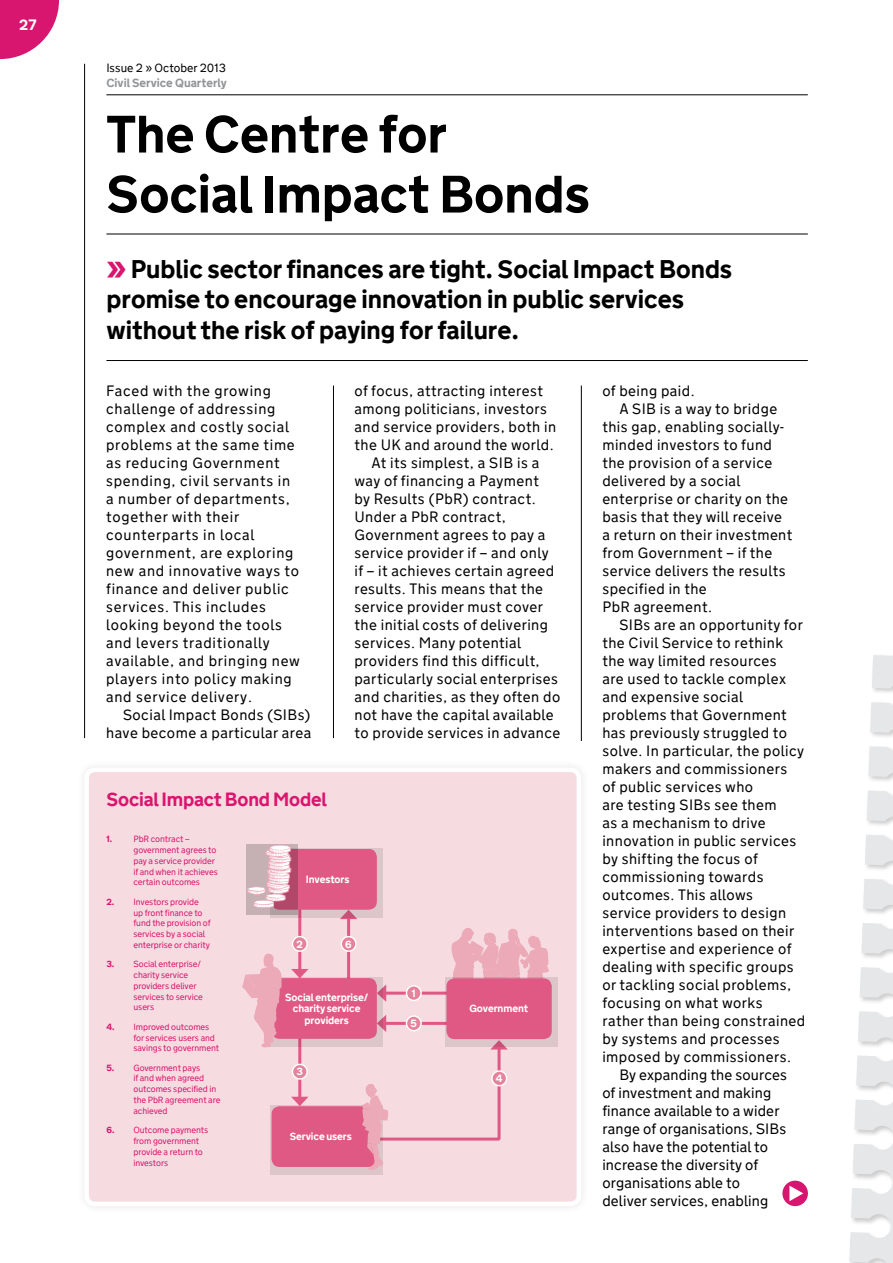
<style>
.page{position:relative;width:893px;height:1263px;background:#fff}
.page>*{position:absolute;margin:0;border:0;box-sizing:border-box;transform-origin:0 0}
.t1{font:700 52.5px/60px "GDS Transport Website";color:#000}
.t2{font:700 25.5px/30.6px "GDS Transport Website";color:#000}
.t3{font:700 19.05px "GDS Transport Website";letter-spacing:-.01em;color:#d9166f}
.t4{font:15px/18px "GDS Transport Website";letter-spacing:.03em;color:#000}
.t5{font:15px/18px "GDS Transport Website";letter-spacing:.05em;color:#000}
.t6{font:15px/18px "GDS Transport Website";letter-spacing:.01em;color:#000}
.t7{font:700 15px "GDS Transport Website";color:#fff}
.t8{font:700 12px "GDS Transport Website";color:#939598}
.t9{font:12px "GDS Transport Website";color:#000}
.t10{font:700 10.5px/11.4px "GDS Transport Website";letter-spacing:-.01em;color:#fff;text-align:center}
.t11{font:9px/10.8px "GDS Transport Website";letter-spacing:-.01em;color:#d9166f}
.s1{font-size:31.5px;color:#d9166f}
.s2{font-weight:700}
</style>
<div class="page">
<svg style="left:0;top:0;width:59px;height:59px"></svg>
<hr style="left:581px;top:385px;width:1px;height:356px;background:#000">
<hr style="left:333px;top:385px;width:1px;height:353px;background:#000">
<hr style="left:106px;top:95px;width:702px;height:1px;background:#000">
<hr style="left:84px;top:64px;width:1px;height:674px;background:#000">
<hr style="left:106px;top:234px;width:702px;height:1px;background:#000">
<hr style="left:106px;top:360px;width:702px;height:1px;background:#000">
<svg style="left:782px;top:1180px;width:26px;height:26px"></svg>
<svg style="left:849px;top:655px;width:44px;height:608px"></svg>
<div style="left:77px;top:760px;width:513px;height:454px;background:#fafafa"></div>
<div style="left:87px;top:770px;width:492px;height:434px;background:#f6dce0;border-radius:9px"></div>
<div style="left:84px;top:767px;width:497px;height:439px;border:4px solid #fff;border-radius:9px"></div>
<hr style="left:298px;top:908px;width:3px;height:64px;background:#df5984">
<svg style="left:291px;top:969px;width:18px;height:8px"></svg>
<svg style="left:292px;top:936px;width:15px;height:15px"></svg>
<div style="left:292px;top:936px;width:16px;height:16px;border:1px solid #fff;border-radius:50%"></div>
<hr style="left:298px;top:1036px;width:3px;height:63px;background:#df5984">
<svg style="left:291px;top:1097px;width:17px;height:8px"></svg>
<div style="left:292px;top:1064px;width:15px;height:15px;background:#e5839d;border-radius:50%"></div>
<div style="left:292px;top:1064px;width:16px;height:16px;border:1px solid #fff;border-radius:50%"></div>
<hr style="left:347px;top:916px;width:3px;height:65px;background:#df5984">
<svg style="left:340px;top:917px;width:17px;height:2px"></svg>
<div style="left:341px;top:936px;width:15px;height:15px;background:#e5839d;border-radius:50%"></div>
<div style="left:341px;top:936px;width:16px;height:16px;border:1px solid #fff;border-radius:50%"></div>
<hr style="left:384px;top:992px;width:65px;height:3px;background:#df5984">
<svg style="left:383px;top:985px;width:3px;height:17px"></svg>
<hr style="left:384px;top:1022px;width:65px;height:3px;background:#df5984">
<svg style="left:383px;top:1015px;width:3px;height:17px"></svg>
<div style="left:406px;top:986px;width:15px;height:14px;background:#e5839d;border-radius:50%"></div>
<div style="left:406px;top:985px;width:16px;height:16px;border:1px solid #fff;border-radius:50%"></div>
<div style="left:406px;top:1016px;width:15px;height:15px;background:#e5839d;border-radius:50%"></div>
<div style="left:406px;top:1015px;width:16px;height:16px;border:1px solid #fff;border-radius:50%"></div>
<div style="left:271px;top:848px;width:112px;height:69px;background:#000;opacity:.1"></div>
<div style="left:272px;top:849px;width:105px;height:61px;background:#df5984;border-radius:8px"></div>
<div style="left:246px;top:844px;width:51px;height:70px;background:#000;opacity:.2"></div>
<svg style="left:247px;top:844px;width:44px;height:65px;background:#dcbcc4"></svg>
<div style="left:271px;top:977px;width:112px;height:69px;background:#000;opacity:.1"></div>
<div style="left:272px;top:978px;width:105px;height:61px;background:#df5984;border-radius:8px"></div>
<svg style="left:242px;top:953px;width:40px;height:94px"></svg>
<div style="left:271px;top:1105px;width:112px;height:69px;background:#ddc6ca"></div>
<div style="left:272px;top:1106px;width:105px;height:61px;background:#df5984;border-radius:8px"></div>
<svg style="left:362px;top:1040px;width:146px;height:130px"></svg>
<svg style="left:452px;top:928px;width:97px;height:49px"></svg>
<div style="left:446px;top:977px;width:112px;height:69px;background:#ddc6ca"></div>
<div style="left:446px;top:978px;width:106px;height:61px;background:#df5984;border-radius:8px"></div>
<p class="t7" style="left:19px;top:16px;width:19px">27</p>
<p class="t9" style="left:106px;top:61px;width:121px">Issue 2 » October 2013</p>
<p class="t8" style="left:106px;top:76px;width:122px">Civil Service Quarterly</p>
<p class="t1" style="left:106px;top:106px;width:485px">The Centre for<br>Social Impact Bonds</p>
<p class="t2" style="left:106px;top:254px;width:627px"><span class="s1">»</span> Public sector finances are tight. Social Impact Bonds promise to encourage innovation in public services without the risk of paying for failure.</p>
<p class="t5" style="left:106px;top:382px;width:195px">Faced with the growing challenge of addressing complex and costly social problems at the same time as reducing Government spending, civil servants in a number of departments, together with their counterparts in local government, are exploring new and innovative ways to finance and deliver public services. This includes looking beyond the tools and levers traditionally available, and bringing new players into policy making and service delivery.</p>
<p class="t4" style="left:106px;top:706px;width:207px;text-align:right">Social Impact Bonds (SIBs) have become a particular area</p>
<p class="t4" style="left:354px;top:382px;width:203px">of focus, attracting interest among politicians, investors and service providers, both in the UK and around the world.</p>
<p class="t4" style="left:354px;top:454px;width:207px;text-indent:17px">At its simplest, a SIB is a way of financing a Payment<br>by Results (PbR) contract.<br>Under a PbR contract,<br>Government agrees to pay a service provider if – and only if – it achieves certain agreed results. This means that the service provider must cover the initial costs of delivering services. Many potential providers find this difficult, particularly social enterprises and charities, as they often do not have the capital available to provide services in advance</p>
<p class="t3" style="left:106px;top:788px;width:222px">Social Impact Bond Model</p>
<p class="t11" style="left:133px;top:834px;width:86px;text-indent:-27px"><span class="s2">1.</span> PbR contract – government agrees to pay a service provider if and when it achieves certain outcomes</p>
<p class="t11" style="left:133px;top:896px;width:79px;text-indent:-27px"><span class="s2">2.</span> Investors provide up front finance to fund the provision of services by a social enterprise or charity</p>
<p class="t11" style="left:133px;top:959px;width:71px;text-indent:-27px"><span class="s2">3.</span> Social enterprise/ charity service providers deliver services to service users</p>
<p class="t11" style="left:133px;top:1021px;width:87px;text-indent:-27px"><span class="s2">4.</span> Improved outcomes for services users and savings to government</p>
<p class="t11" style="left:133px;top:1062px;width:88px;text-indent:-27px"><span class="s2">5.</span> Government pays<br>if and when agreed outcomes specified in the PbR agreement are achieved</p>
<p class="t11" style="left:133px;top:1125px;width:76px;text-indent:-27px"><span class="s2">6.</span> Outcome payments from government provide a return to investors</p>
<p class="t10" style="left:306px;top:874px;width:45px">Investors</p>
<p class="t10" style="left:297px;top:938px;width:8px">2</p>
<p class="t10" style="left:345px;top:938px;width:8px">6</p>
<p class="t10" style="left:285px;top:992px;width:85px">Social enterprise/ charity service providers</p>
<p class="t10" style="left:297px;top:1066px;width:8px">3</p>
<p class="t10" style="left:290px;top:1131px;width:64px">Service users</p>
<p class="t10" style="left:412px;top:988px;width:5px">1</p>
<p class="t10" style="left:411px;top:1018px;width:8px">5</p>
<p class="t10" style="left:469px;top:1003px;width:60px">Government</p>
<p class="t10" style="left:496px;top:1073px;width:8px">4</p>
<p class="t4" style="left:602px;top:382px;width:94px">of being paid.</p>
<p class="t4" style="left:602px;top:400px;width:192px;text-indent:17px">A SIB is a way to bridge this gap, enabling socially&shy;minded investors to fund the provision of a service delivered by a social enterprise or charity on the basis that they will receive a return on their investment from Government – if the service delivers the results specified in the<br>PbR agreement.</p>
<p class="t4" style="left:602px;top:616px;width:205px;text-indent:17px">SIBs are an opportunity for the Civil Service to rethink the way limited resources<br>are used to tackle complex and expensive social problems that Government has previously struggled to solve. In particular, the policy makers and commissioners<br>of public services who<br>are testing SIBs see them<br>as a mechanism to drive innovation in public services by shifting the focus of commissioning towards outcomes. This allows service providers to design interventions based on their expertise and experience of dealing with specific groups or tackling social problems, focusing on what works rather than being constrained by systems and processes imposed by commissioners.</p>
<p class="t6" style="left:602px;top:1066px;width:186px;text-indent:17px">By expanding the sources of investment and making finance available to a wider range of organisations, SIBs also have the potential to increase the diversity of organisations able to deliver services, enabling</p>
</div>
